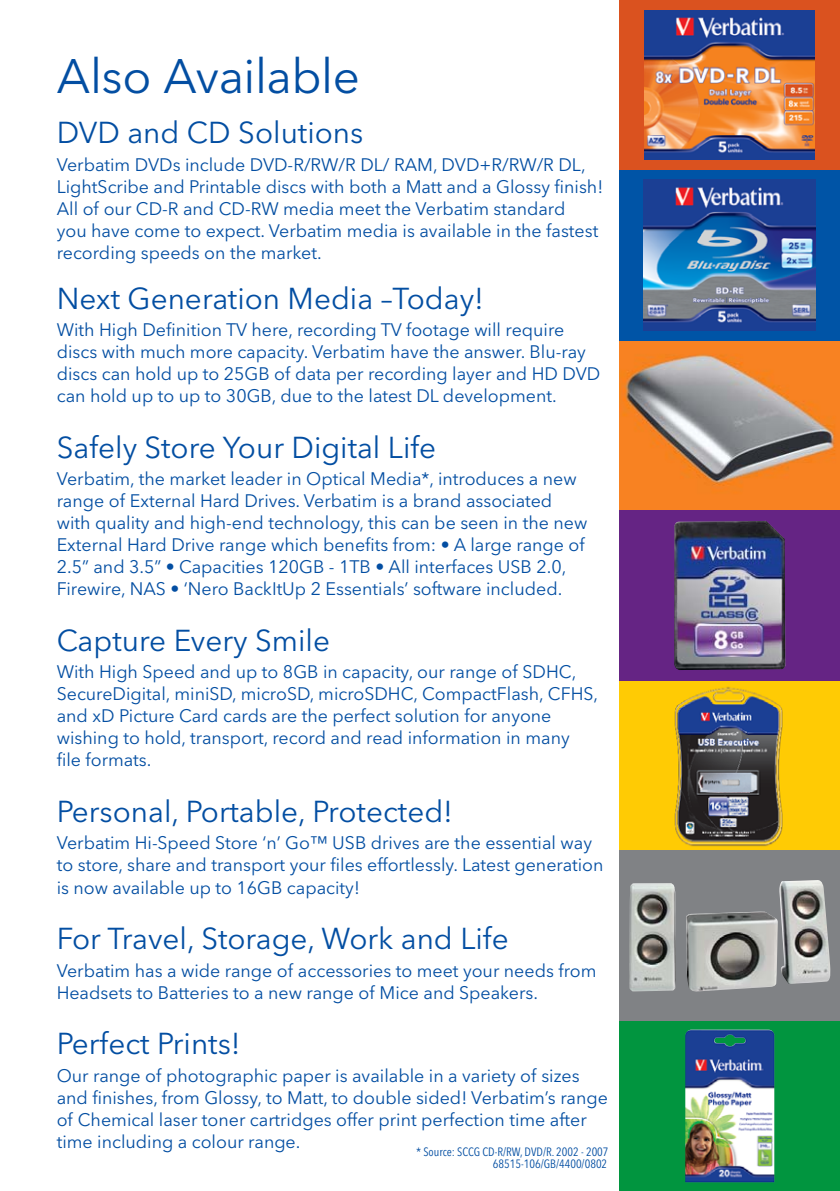
<style>
.page{position:relative;width:840px;height:1191px;background:#fff}
.page>*{position:absolute;margin:0;border:0;box-sizing:border-box;transform-origin:0 0}
.t1{font:48px "Avenir Next LT Pro";letter-spacing:-.01em;color:#034ea2}
.t2{font:30px "Avenir Next LT Pro";color:#034ea2}
.t3{font:18px/22px "Avenir Next LT Pro";color:#034ea2}
.t4{font:condensed 12px "Avenir Next LT Pro";color:#034ea2}
</style>
<div class="page">
<div style="left:619px;top:0;width:220px;height:170px;background:#da521f"></div>
<img style="left:644px;top:10px;width:170px;height:150px">
<div style="left:619px;top:680px;width:220px;height:170px;background:#ffcb04"></div>
<img style="left:649px;top:680px;width:156px;height:167px">
<img style="left:619px;top:340px;width:220px;height:170px">
<div style="left:619px;top:1020px;width:220px;height:171px;background:#01953f"></div>
<img style="left:685px;top:1029px;width:88px;height:153px">
<div style="left:619px;top:170px;width:220px;height:170px;background:#0054a6"></div>
<img style="left:643px;top:180px;width:172px;height:150px">
<div style="left:619px;top:850px;width:220px;height:170px;background:#808285"></div>
<img style="left:629px;top:880px;width:202px;height:112px">
<div style="left:619px;top:510px;width:220px;height:170px;background:#652484"></div>
<img style="left:674px;top:521px;width:111px;height:149px">
<p class="t1" style="left:57px;top:57px;width:304px">Also Available</p>
<p class="t2" style="left:57px;top:121px;width:308px">DVD and CD Solutions</p>
<p class="t3" style="left:57px;top:155px;width:547px">Verbatim DVDs include DVD-R/RW/R DL/ RAM, DVD+R/RW/R DL, LightScribe and Printable discs with both a Matt and a Glossy finish!<br>All of our CD-R and CD-RW media meet the Verbatim standard<br>you have come to expect. Verbatim media is available in the fastest recording speeds on the market.</p>
<p class="t2" style="left:57px;top:286px;width:428px">Next Generation Media –Today!</p>
<p class="t3" style="left:57px;top:320px;width:545px">With High Definition TV here, recording TV footage will require discs with much more capacity. Verbatim have the answer. Blu-ray discs can hold up to 25GB of data per recording layer and HD DVD can hold up to up to 30GB, due to the latest DL development.</p>
<p class="t2" style="left:57px;top:435px;width:381px">Safely Store Your Digital Life</p>
<p class="t3" style="left:57px;top:470px;width:532px">Verbatim, the market leader in Optical Media*, introduces a new range of External Hard Drives. Verbatim is a brand associated with quality and high-end technology, this can be seen in the new External Hard Drive range which benefits from: • A large range of 2.5” and 3.5” • Capacities 120GB - 1TB • All interfaces USB 2.0, Firewire, NAS • ‘Nero BackItUp 2 Essentials’ software included.</p>
<p class="t2" style="left:57px;top:628px;width:275px">Capture Every Smile</p>
<p class="t3" style="left:57px;top:663px;width:542px">With High Speed and up to 8GB in capacity, our range of SDHC, SecureDigital, miniSD, microSD, microSDHC, CompactFlash, CFHS, and xD Picture Card cards are the perfect solution for anyone wishing to hold, transport, record and read information in many file formats.</p>
<p class="t2" style="left:57px;top:799px;width:397px">Personal, Portable, Protected!</p>
<p class="t3" style="left:57px;top:834px;width:548px">Verbatim Hi-Speed Store ‘n’ Go™ USB drives are the essential way to store, share and transport your files effortlessly. Latest generation is now available up to 16GB capacity!</p>
<p class="t2" style="left:57px;top:926px;width:453px">For Travel, Storage, Work and Life</p>
<p class="t3" style="left:57px;top:961px;width:541px">Verbatim has a wide range of accessories to meet your needs from<br>Headsets to Batteries to a new range of Mice and Speakers.</p>
<p class="t2" style="left:57px;top:1031px;width:185px">Perfect Prints!</p>
<p class="t3" style="left:57px;top:1066px;width:552px">Our range of photographic paper is available in a variety of sizes and finishes, from Glossy, to Matt, to double sided! Verbatim’s range of Chemical laser toner cartridges offer print perfection time after time including a colour range.</p>
<p class="t4" style="left:416px;top:1146px;width:194px">* Source: SCCG CD-R/RW, DVD/R. 2002 - 2007</p>
<p class="t4" style="left:492px;top:1159px;width:116px">68515-106/GB/4400/0802</p>
</div>
